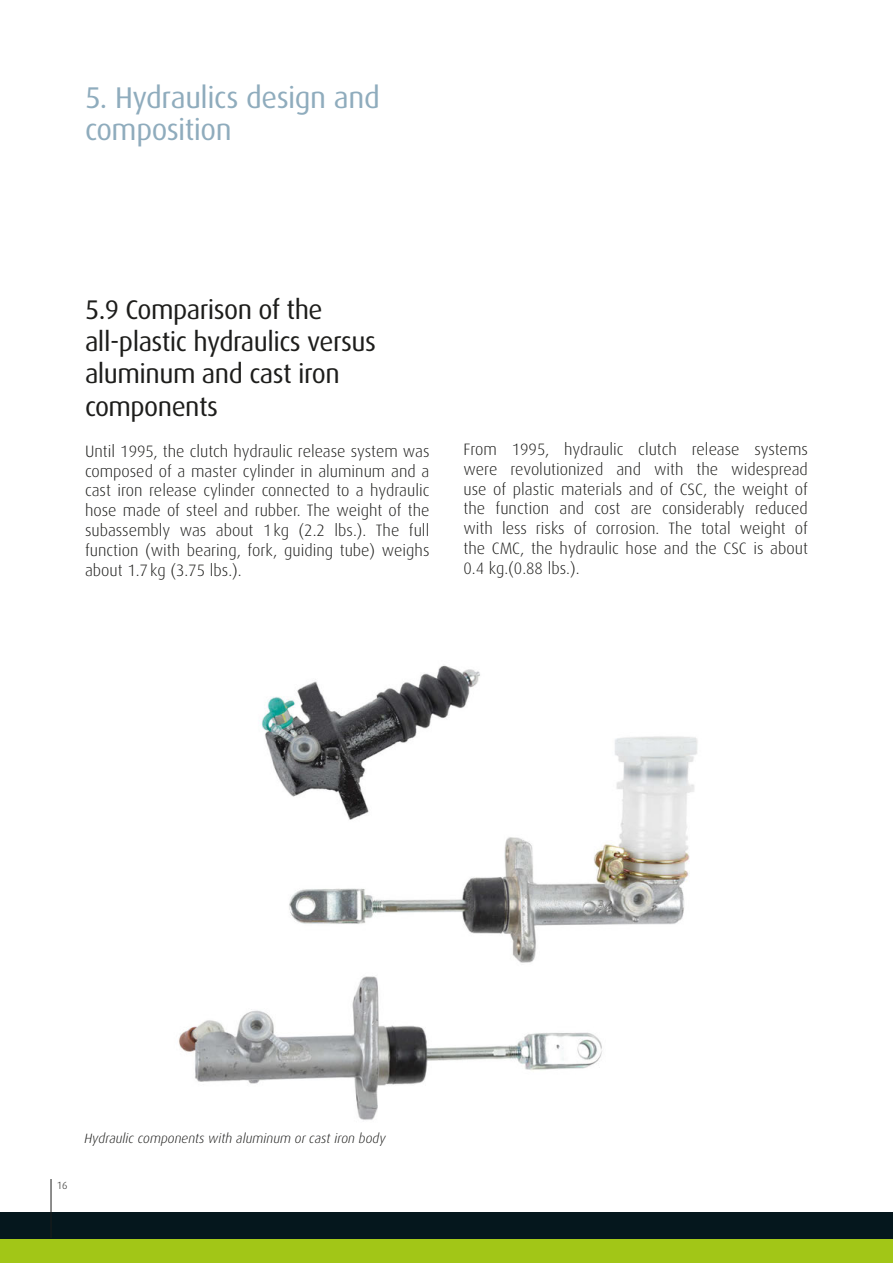
<style>
.page{position:relative;width:893px;height:1263px;background:#fff}
.page>*{position:absolute;margin:0;border:0;box-sizing:border-box;transform-origin:0 0}
.TITRE_GRIS{font:30px/31.5px "Dax";letter-spacing:-.015em;color:#8facbd}
.TITRE_DAX_NOIR_18{font:27px/32.4px "Dax";letter-spacing:-.02em;color:#1d1d1b}
.TITRE_DAX_NOIR_18-2{font:300 16.5px/19.8px "Dax";color:#1d1d1b;text-align:justify}
.Légendes_italique_10{font:italic 300 13.5px "Dax Pro";color:#1d1d1b}
.t1{font:300 10.5px "Dax";color:#1d1d1b}
</style>
<div class="page">
<div style="left:0;top:1219px;width:893px;height:44px;background:#a2c617"></div>
<div style="left:0;top:1212px;width:893px;height:27px;background:#05171d"></div>
<hr style="left:51px;top:1179px;width:1px;height:59px;background:#1d1d1b">
<img style="left:178px;top:665px;width:520px;height:455px">
<p class="TITRE_GRIS" style="left:85px;top:82px;width:296px">5. Hydraulics design and composition</p>
<p class="TITRE_DAX_NOIR_18" style="left:85px;top:293px;width:293px">5.9 Comparison of the all-plastic hydraulics versus aluminum and cast iron components</p>
<p class="TITRE_DAX_NOIR_18-2" style="left:85px;top:441px;width:346px">Until 1995, the clutch hydraulic release system was composed of a master cylinder in aluminum and a cast iron release cylinder connected to a hydraulic hose made of steel and rubber. The weight of the subassembly was about 1kg (2.2 lbs.). The full function (with bearing, fork, guiding tube) weighs about 1.7kg (3.75 lbs.).</p>
<p class="TITRE_DAX_NOIR_18-2" style="left:463px;top:440px;width:346px">From 1995, hydraulic clutch release systems were revolutionized and with the widespread use of plastic materials and of CSC, the weight of the function and cost are considerably reduced with less risks of corrosion. The total weight of the CMC, the hydraulic hose and the CSC is about 0.4 kg.(0.88 lbs.).</p>
<p class="t1" style="left:57px;top:1179px;width:12px">16</p>
<p class="Légendes_italique_10" style="left:84px;top:1130px;width:303px">Hydraulic components with aluminum or cast iron body</p>
</div>
